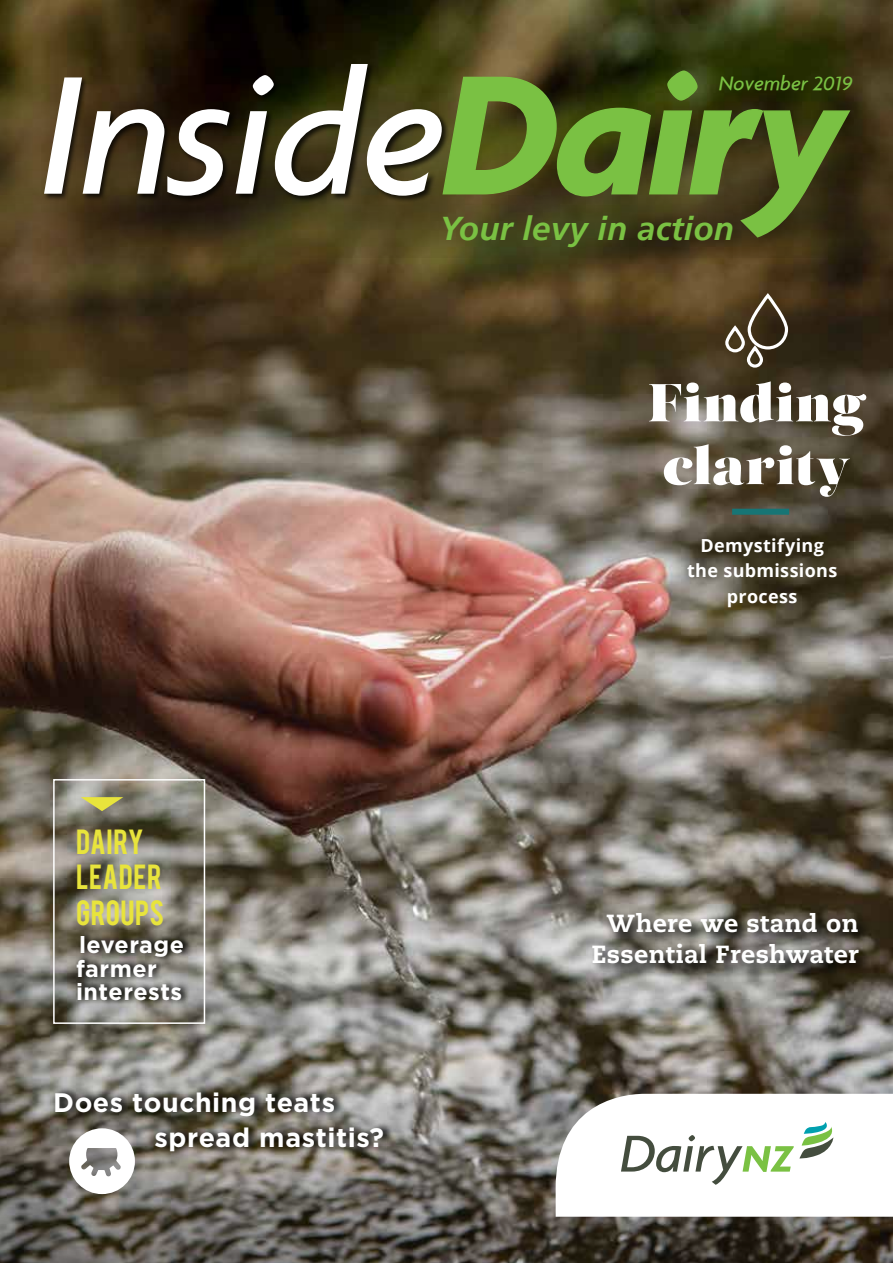
<style>
.page{position:relative;width:893px;height:1263px;background:#fff}
.page>*{position:absolute;margin:0;border:0;box-sizing:border-box;transform-origin:0 0}
.t1{font:53.4px/62.8px "Salome";letter-spacing:.005em;color:#fff}
.t2{font:italic 700 33px "Frutiger 66";letter-spacing:.01em;color:#7ac143}
.t3{font:27.45px/35.2px "Bebas";letter-spacing:.015em;color:#e8e43c}
.t4{font:700 26.7px/35.5px "Gotham";letter-spacing:.02em;color:#fff}
.t5{font:800 24.75px/31px "Caecilia LT Std";letter-spacing:.015em;color:#fff;text-align:right}
.t6{font:700 23.25px/23.5px "Gotham";letter-spacing:.02em;color:#fff}
.t7{font:italic 500 21px "Agenda";color:#7ac143}
.t8{font:700 18px/25.5px "Open Sans";letter-spacing:.02em;color:#fff;text-align:center}
</style>
<div class="page">
<img style="left:0;top:257px;width:893px;height:634px">
<svg style="left:0;top:891px;width:893px;height:372px;background:#79756d"></svg>
<img style="left:0;top:0;width:893px;height:257px">
<svg style="left:556px;top:1094px;width:337px;height:123px"></svg>
<svg style="left:442px;top:70px;width:409px;height:168px;background:#516924"></svg>
<div style="left:43px;top:62px;width:406px;height:141px;background:#000;opacity:.75"></div>
<svg style="left:44px;top:64px;width:398px;height:132px"></svg>
<div style="left:748px;top:294px;width:40px;height:55px;border:3px solid #fff;border-radius:19px"></div>
<div style="left:725px;top:326px;width:20px;height:26px;border:3px solid #fff;border-radius:8px"></div>
<div style="left:747px;top:346px;width:16px;height:22px;border:3px solid #fff;border-radius:6px"></div>
<div style="left:732px;top:509px;width:57px;height:6px;background:#177575"></div>
<svg style="left:52px;top:1085px;width:293px;height:38px;background:#5c5a52"></svg>
<svg style="left:153px;top:1120px;width:241px;height:38px;background:#635e53"></svg>
<svg style="left:74px;top:930px;width:118px;height:76px;background:#64625b"></svg>
<div style="left:53px;top:779px;width:152px;height:245px;border:2px solid #fff"></div>
<svg style="left:81px;top:797px;width:42px;height:14px"></svg>
<svg style="left:69px;top:1128px;width:66px;height:66px"></svg>
<svg style="left:589px;top:909px;width:285px;height:70px;background:#65625a"></svg>
<p class="t7" style="left:719px;top:71px;width:135px">November 2019</p>
<h2 class="t2" style="left:439px;top:209px;width:296px">Your levy in action</h2>
<h1 class="t1" style="left:648px;top:371px;width:219px">Finding clarity</h1>
<p class="t8" style="left:687px;top:532px;width:152px">Demystifying the submissions process</p>
<h3 class="t3" style="left:76px;top:822px;width:90px">DAIRY<br>LEADER<br>GROUPS</h3>
<p class="t6" style="left:76px;top:933px;width:110px">leverage farmer interests</p>
<h3 class="t4" style="left:154px;top:1083px;width:231px;text-indent:-101px">Does touching teats spread mastitis?</h3>
<h3 class="t5" style="left:592px;top:908px;width:268px">Where we stand on<br>Essential Freshwater</h3>
</div>
